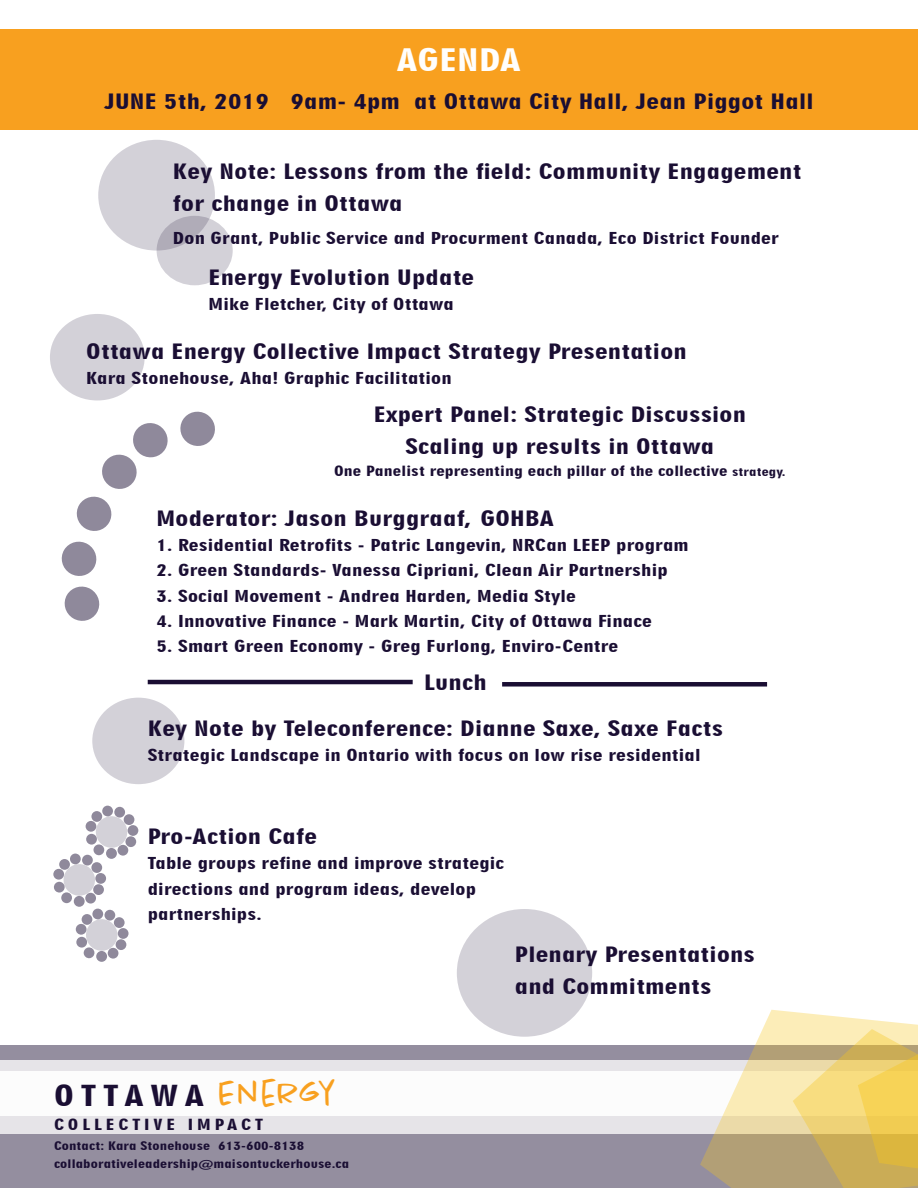
<style>
.page{position:relative;width:918px;height:1188px;background:#fff}
.page>*{position:absolute;margin:0;border:0;box-sizing:border-box;transform-origin:0 0}
.t1{font:29.7px "Geometric 706 BT Black Condensed B";letter-spacing:.01em;color:#fffefc;scale:1.33 1}
.t2{font:27.75px "Geometric 706 BT Black Condensed B";letter-spacing:.185em;color:#1a0e33;scale:1.33 1}
.t3{font:20.25px/32.4px "Geometric 706 BT Black Condensed B";letter-spacing:.01em;color:#1a0e33;scale:1.33 1}
.t4{font:15.75px/25.2px "Geometric 706 BT Black Condensed B";letter-spacing:.01em;color:#1a0e33;scale:1.33 1}
.t5{font:14.7px "Geometric 706 BT Black Condensed B";letter-spacing:.2em;color:#1a0e33;scale:1.33 1}
.t6{font:13.5px "Geometric 706 BT Black Condensed B";letter-spacing:.01em;color:#1a0e33;scale:1.33 1}
.t7{font:11.25px "Geometric 706 BT Black Condensed B";letter-spacing:.01em;color:#1a0e33;scale:1.33 1}
.s1{font-size:11.25px}
.s2{font-family:"Chantal";font-weight:300;font-size:36.9px;color:#f8a01f}
</style>
<div class="page">
<div style="left:98px;top:140px;width:117px;height:111px;background:#d3d1d8;border-radius:50%"></div>
<div style="left:92px;top:698px;width:92px;height:86px;background:#d3d1d8;border-radius:50%"></div>
<div style="left:0;top:1046px;width:918px;height:142px;background:#948e9f"></div>
<div style="left:0;top:1060px;width:918px;height:74px;background:#e6e4e8"></div>
<div style="left:0;top:1071px;width:918px;height:45px;background:#fff"></div>
<svg style="left:700px;top:1010px;width:218px;height:178px"></svg>
<div style="left:0;top:29px;width:918px;height:101px;background:#f8a01f"></div>
<svg style="left:61px;top:541px;width:36px;height:35px"></svg>
<svg style="left:180px;top:411px;width:35px;height:35px"></svg>
<svg style="left:76px;top:423px;width:92px;height:108px"></svg>
<svg style="left:64px;top:586px;width:36px;height:35px"></svg>
<svg style="left:86px;top:919px;width:32px;height:32px"></svg>
<div style="left:96px;top:951px;width:11px;height:11px;background:#8f899b;border-radius:50%"></div>
<svg style="left:108px;top:948px;width:11px;height:11px"></svg>
<svg style="left:76px;top:937px;width:11px;height:11px"></svg>
<div style="left:76px;top:924px;width:11px;height:11px;background:#8f899b;border-radius:50%"></div>
<svg style="left:81px;top:914px;width:12px;height:11px"></svg>
<svg style="left:104px;top:910px;width:11px;height:11px"></svg>
<svg style="left:92px;top:908px;width:11px;height:12px"></svg>
<div style="left:114px;top:917px;width:11px;height:11px;background:#8f899b;border-radius:50%"></div>
<div style="left:118px;top:928px;width:11px;height:11px;background:#8f899b;border-radius:50%"></div>
<svg style="left:115px;top:939px;width:12px;height:11px"></svg>
<svg style="left:84px;top:947px;width:11px;height:11px"></svg>
<svg style="left:63px;top:864px;width:32px;height:32px"></svg>
<div style="left:74px;top:896px;width:11px;height:11px;background:#8f899b;border-radius:50%"></div>
<div style="left:85px;top:893px;width:11px;height:11px;background:#8f899b;border-radius:50%"></div>
<svg style="left:54px;top:882px;width:11px;height:11px"></svg>
<svg style="left:53px;top:869px;width:11px;height:11px"></svg>
<svg style="left:59px;top:859px;width:11px;height:11px"></svg>
<div style="left:82px;top:855px;width:11px;height:11px;background:#8f899b;border-radius:50%"></div>
<div style="left:70px;top:853px;width:11px;height:11px;background:#8f899b;border-radius:50%"></div>
<div style="left:91px;top:862px;width:11px;height:11px;background:#8f899b;border-radius:50%"></div>
<div style="left:95px;top:873px;width:11px;height:11px;background:#8f899b;border-radius:50%"></div>
<svg style="left:93px;top:884px;width:11px;height:11px"></svg>
<div style="left:61px;top:892px;width:11px;height:11px;background:#8f899b;border-radius:50%"></div>
<svg style="left:95px;top:816px;width:33px;height:32px"></svg>
<div style="left:106px;top:848px;width:11px;height:11px;background:#8f899b;border-radius:50%"></div>
<svg style="left:117px;top:845px;width:11px;height:11px"></svg>
<div style="left:86px;top:834px;width:11px;height:11px;background:#8f899b;border-radius:50%"></div>
<svg style="left:85px;top:821px;width:12px;height:11px"></svg>
<div style="left:91px;top:811px;width:11px;height:11px;background:#8f899b;border-radius:50%"></div>
<svg style="left:114px;top:807px;width:11px;height:11px"></svg>
<svg style="left:102px;top:805px;width:11px;height:12px"></svg>
<svg style="left:124px;top:814px;width:11px;height:11px"></svg>
<svg style="left:127px;top:825px;width:12px;height:11px"></svg>
<div style="left:125px;top:836px;width:11px;height:11px;background:#8f899b;border-radius:50%"></div>
<svg style="left:93px;top:844px;width:11px;height:11px"></svg>
<div style="left:457px;top:909px;width:135px;height:128px;background:#d3d1d8;border-radius:50%"></div>
<svg style="left:157px;top:216px;width:76px;height:69px;background:#cac7d0"></svg>
<div style="left:50px;top:314px;width:95px;height:86px;background:#d3d1d8;border-radius:50%"></div>
<div style="left:502px;top:682px;width:265px;height:5px;background:#1a0e33"></div>
<hr style="left:148px;top:680px;width:265px;height:4px;background:#1a0e33">
<p class="t1" style="left:397px;top:43px;width:95px">AGENDA</p>
<p class="t3" style="left:104px;top:86px;width:535px">JUNE 5th, 2019 9am- 4pm at Ottawa City Hall, Jean Piggot Hall</p>
<p class="t3" style="left:173px;top:155px;width:474px">Key Note: Lessons from the field: Community Engagement for change in Ottawa</p>
<p class="t4" style="left:173px;top:225px;width:457px">Don Grant, Public Service and Procurment Canada, Eco District Founder</p>
<p class="t3" style="left:209px;top:261px;width:201px">Energy Evolution Update</p>
<p class="t4" style="left:209px;top:292px;width:186px">Mike Fletcher, City of Ottawa</p>
<p class="t3" style="left:86px;top:335px;width:453px">Ottawa Energy Collective Impact Strategy Presentation</p>
<p class="t4" style="left:86px;top:365px;width:276px">Kara Stonehouse, Aha! Graphic Facilitation</p>
<p class="t3" style="left:374px;top:398px;width:281px">Expert Panel: Strategic Discussion</p>
<p class="t3" style="left:405px;top:430px;width:234px">Scaling up results in Ottawa</p>
<p class="t6" style="left:334px;top:463px;width:341px">One Panelist representing each pillar of the collective <span class="s1">strategy.</span></p>
<p class="t3" style="left:157px;top:502px;width:300px">Moderator: Jason Burggraaf, GOHBA</p>
<p class="t4" style="left:157px;top:533px;width:402px">1. Residential Retrofits - Patric Langevin, NRCan LEEP program</p>
<p class="t4" style="left:157px;top:558px;width:386px">2. Green Standards- Vanessa Cipriani, Clean Air Partnership</p>
<p class="t4" style="left:157px;top:583px;width:317px">3. Social Movement - Andrea Harden, Media Style</p>
<p class="t4" style="left:157px;top:608px;width:374px">4. Innovative Finance - Mark Martin, City of Ottawa Finace</p>
<p class="t4" style="left:157px;top:634px;width:349px">5. Smart Green Economy - Greg Furlong, Enviro-Centre</p>
<p class="t3" style="left:424px;top:667px;width:48px">Lunch</p>
<p class="t3" style="left:148px;top:712px;width:434px">Key Note by Teleconference: Dianne Saxe, Saxe Facts</p>
<p class="t4" style="left:148px;top:743px;width:417px">Strategic Landscape in Ontario with focus on low rise residential</p>
<p class="t3" style="left:148px;top:820px;width:129px">Pro-Action Cafe</p>
<p class="t4" style="left:148px;top:851px;width:270px">Table groups refine and improve strategic directions and program ideas, develop partnerships.</p>
<p class="t3" style="left:515px;top:938px;width:182px">Plenary Presentations</p>
<p class="t3" style="left:515px;top:971px;width:149px">and Commitments</p>
<p class="t2" style="left:54px;top:1079px;width:213px">OTTAWA <span class="s2">ENERGY</span></p>
<p class="t5" style="left:54px;top:1115px;width:159px">COLLECTIVE IMPACT</p>
<p class="t7" style="left:54px;top:1139px;width:190px">Contact: Kara Stonehouse 613-600-8138</p>
<p class="t7" style="left:54px;top:1157px;width:224px">collaborativeleadership@maisontuckerhouse.ca</p>
</div>
